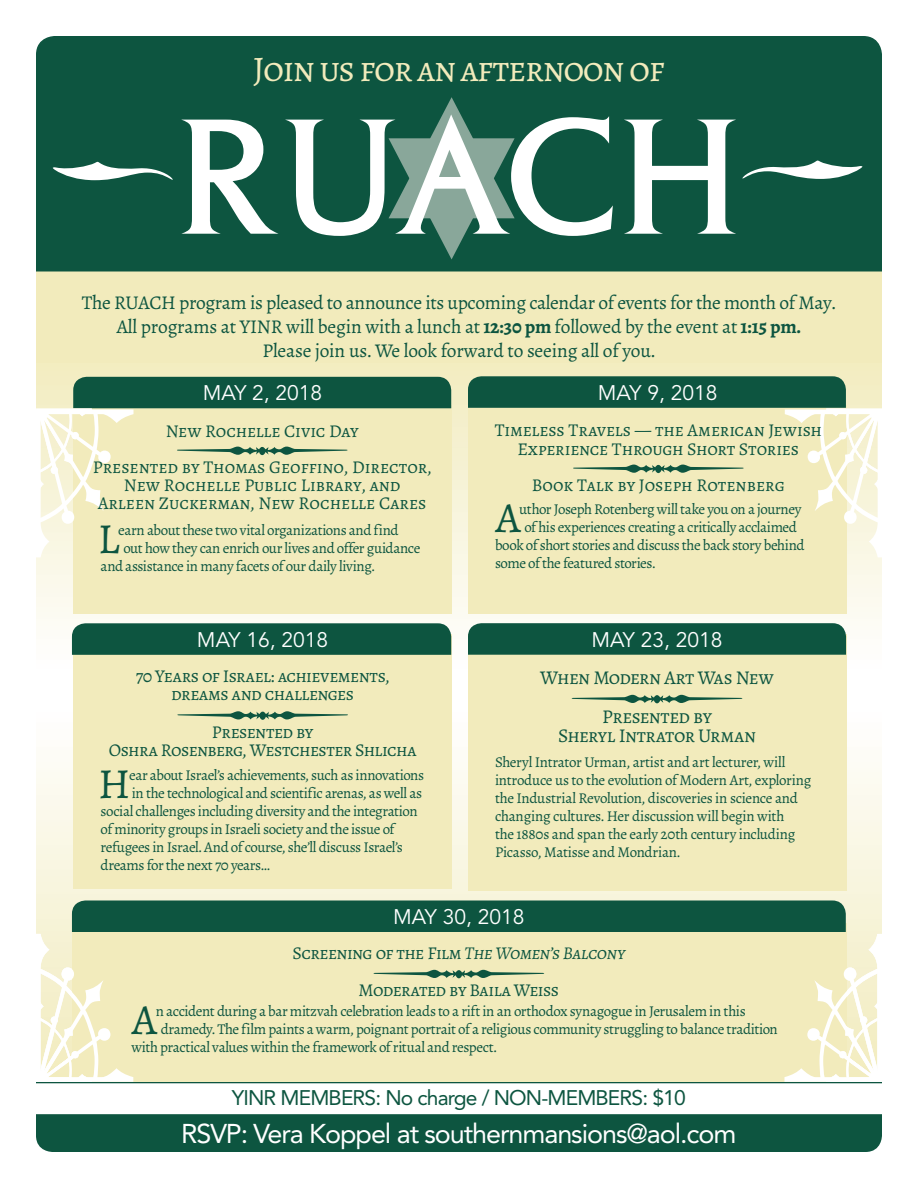
<style>
.page{position:relative;width:918px;height:1188px;background:#fff}
.page>*{position:absolute;margin:0;border:0;box-sizing:border-box;transform-origin:0 0}
.t1{font:171.3px "Columna";letter-spacing:-.005em;color:#fff}
.Body{font:42.9px "Alegreya";color:#0d5540}
.t2{font:36px "Alegreya SC";letter-spacing:-.04em;color:#f2ebbc}
.t3{font:27px "Avenir";letter-spacing:-.04em;color:#fff}
.t4{font:21px "Avenir";color:#fff}
.t5{font:21px "Avenir";letter-spacing:-.04em;color:#0d5540}
.t6{font:19.5px/24px "Alegreya";letter-spacing:-.01em;color:#0d5540;text-align:center}
.t7{font:19.5px "Alegreya SC";letter-spacing:-.03em;color:#0d5540}
.t8{font:18px/18px "Alegreya SC";letter-spacing:-.01em;color:#0d5540;text-align:center}
.t9{font:18px "Alegreya SC";letter-spacing:-.035em;color:#0d5540}
.t10{font:18px/18px "Alegreya SC";letter-spacing:-.03em;color:#0d5540;text-align:center}
.Body-2{font:15px/18px "Alegreya";letter-spacing:-.03em;color:#0d5540}
.s1{font-weight:700}
.s2{font-style:italic}
</style>
<div class="page">
<div style="left:36px;top:347px;width:846px;height:324px;background:linear-gradient(to bottom,#f1ebbc,#fefefc)"></div>
<svg style="left:36px;top:708px;width:846px;height:192px"></svg>
<div style="left:36px;top:244px;width:846px;height:118px;background:#f2ebbc"></div>
<div style="left:36px;top:36px;width:846px;height:236px;background:#0d5540"></div>
<svg style="left:389px;top:97px;width:126px;height:162px;background:#4a7d6c"></svg>
<div style="left:36px;top:1114px;width:846px;height:38px;background:#0d5540"></div>
<hr style="left:36px;top:1082px;width:846px;height:1px;background:#0d5540">
<div style="left:73px;top:405px;width:378px;height:209px;background:#f2ebbc"></div>
<div style="left:73px;top:634px;width:378px;height:255px;background:#f2ebbc"></div>
<div style="left:468px;top:405px;width:378px;height:209px;background:#f2ebbc"></div>
<div style="left:468px;top:634px;width:378px;height:257px;background:#f2ebbc"></div>
<div style="left:468px;top:623px;width:378px;height:32px;background:#0d5540"></div>
<svg style="left:572px;top:695px;width:170px;height:8px"></svg>
<svg style="left:177px;top:711px;width:171px;height:9px"></svg>
<div style="left:72px;top:623px;width:379px;height:32px;background:#0d5540"></div>
<svg style="left:36px;top:377px;width:415px;height:180px"></svg>
<svg style="left:468px;top:376px;width:414px;height:181px"></svg>
<svg style="left:36px;top:900px;width:846px;height:182px;background:#cdd4ac"></svg>
<div style="left:742px;top:161px;width:120px;height:18px;background:#0d5540"></div>
<div style="left:53px;top:162px;width:120px;height:18px;background:#0d5540"></div>
<p class="t2" style="left:253px;top:47px;width:413px">Join us for an afternoon of</p>
<p class="t1" style="left:179px;top:62px;width:561px">RUACH</p>
<p class="t6" style="left:82px;top:291px;width:756px">The RUACH program is pleased to announce its upcoming calendar of events for the month of May.<br>All programs at YINR will begin with a lunch at <span class="s1">12:30 pm</span> followed by the event at <span class="s1">1:15 pm.<br></span>Please join us. We look forward to seeing all of you.</p>
<p class="t4" style="left:203px;top:380px;width:121px">MAY 2, 2018</p>
<p class="t4" style="left:598px;top:380px;width:121px">MAY 9, 2018</p>
<p class="t8" style="left:166px;top:422px;width:194px">New Rochelle Civic Day</p>
<p class="t8" style="left:93px;top:458px;width:340px">Presented by Thomas Geoffino, Director,<br>New Rochelle Public Library, and<br>Arleen Zuckerman, New Rochelle Cares</p>
<p class="Body" style="left:98px;top:512px;width:23px">L</p>
<p class="Body-2" style="left:118px;top:521px;width:282px">earn about these two vital organizations and find</p>
<p class="Body-2" style="left:123px;top:539px;width:299px">out how they can enrich our lives and offer guidance</p>
<p class="Body-2" style="left:101px;top:557px;width:276px">and assistance in many facets of our daily living.</p>
<p class="t4" style="left:197px;top:628px;width:133px">MAY 16, 2018</p>
<p class="t10" style="left:136px;top:667px;width:255px">70 Years of Israel: achievements, dreams and challenges</p>
<p class="t10" style="left:212px;top:723px;width:103px">Presented by</p>
<p class="t9" style="left:109px;top:739px;width:309px">Oshra Rosenberg, Westchester Shlicha</p>
<p class="Body" style="left:98px;top:758px;width:34px">H</p>
<p class="Body-2" style="left:129px;top:766px;width:297px">ear about Israel’s achievements, such as innovations</p>
<p class="Body-2" style="left:132px;top:784px;width:292px">in the technological and scientific arenas, as well as</p>
<p class="Body-2" style="left:101px;top:802px;width:319px">social challenges including diversity and the integration</p>
<p class="Body-2" style="left:101px;top:820px;width:295px">of minority groups in Israeli society and the issue of</p>
<p class="Body-2" style="left:101px;top:838px;width:304px">refugees in Israel. And of course, she’ll discuss Israel’s</p>
<p class="Body-2" style="left:101px;top:856px;width:171px">dreams for the next 70 years...</p>
<p class="t8" style="left:495px;top:420px;width:329px;line-height:19.5px">Timeless Travels — the American Jewish<br>Experience Through Short Stories</p>
<p class="t8" style="left:532px;top:476px;width:255px">Book Talk by Joseph Rotenberg</p>
<p class="Body" style="left:496px;top:492px;width:26px">A</p>
<p class="Body-2" style="left:519px;top:501px;width:284px">uthor Joseph Rotenberg will take you on a journey</p>
<p class="Body-2" style="left:524px;top:519px;width:274px">of his experiences creating a critically acclaimed</p>
<p class="Body-2" style="left:495px;top:537px;width:311px">book of short stories and discuss the back story behind</p>
<p class="Body-2" style="left:495px;top:555px;width:162px">some of the featured stories.</p>
<p class="t4" style="left:591px;top:628px;width:133px">MAY 23, 2018</p>
<p class="t7" style="left:540px;top:665px;width:235px">When Modern Art Was New</p>
<p class="t7" style="left:602px;top:704px;width:111px">Presented by</p>
<p class="t7" style="left:558px;top:724px;width:199px">Sheryl Intrator Urman</p>
<p class="Body-2" style="left:495px;top:753px;width:318px">Sheryl Intrator Urman, artist and art lecturer, will introduce us to the evolution of Modern Art, exploring the Industrial Revolution, discoveries in science and changing cultures. Her discussion will begin with<br>the 1880s and span the early 20th century including Picasso, Matisse and Mondrian.</p>
<p class="t4" style="left:393px;top:905px;width:133px">MAY 30, 2018</p>
<p class="t9" style="left:293px;top:942px;width:334px">Screening of the Film <span class="s2">The Women’s Balcony</span></p>
<p class="t9" style="left:359px;top:979px;width:202px">Moderated by Baila Weiss</p>
<p class="Body" style="left:132px;top:994px;width:26px">A</p>
<p class="Body-2" style="left:156px;top:1002px;width:592px">n accident during a bar mitzvah celebration leads to a rift in an orthodox synagogue in Jerusalem in this</p>
<p class="Body-2" style="left:161px;top:1020px;width:619px">dramedy. The film paints a warm, poignant portrait of a religious community struggling to balance tradition</p>
<p class="Body-2" style="left:131px;top:1038px;width:367px">with practical values within the framework of ritual and respect.</p>
<p class="t5" style="left:232px;top:1085px;width:455px">YINR MEMBERS: No charge / NON-MEMBERS: $10</p>
<p class="t3" style="left:181px;top:1118px;width:557px">RSVP: Vera Koppel at southernmansions@aol.com</p>
</div>
